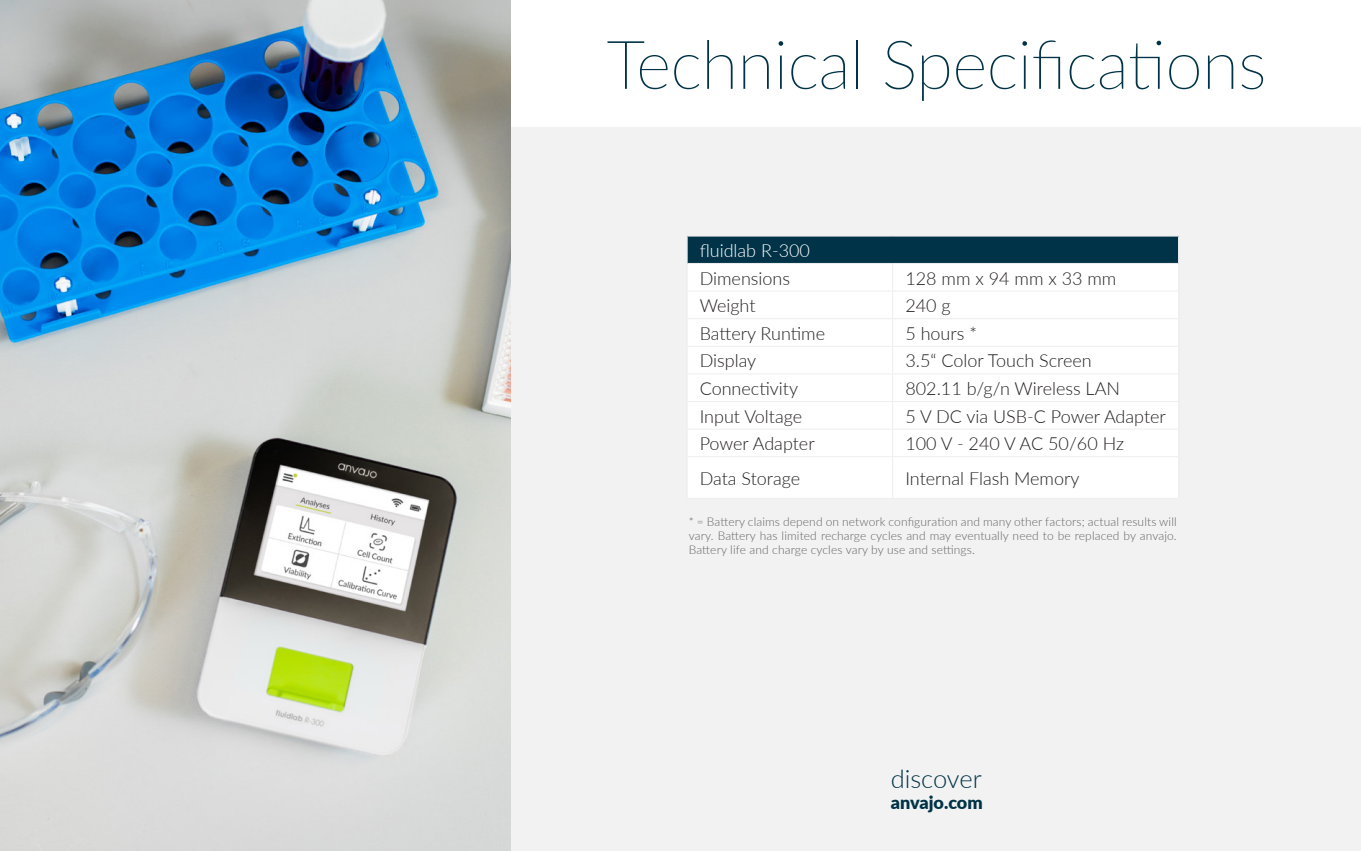
<style>
.page{position:relative;width:1361px;height:851px;background:#fff}
.page>*{position:absolute;margin:0;border:0;box-sizing:border-box;transform-origin:0 0}
.t1{font:100 67.5px "Lato";letter-spacing:-.01em;color:#003347}
.t2{font:300 25.5px "Lato";color:#003346}
.t3{font:300 18px "Lato";color:#231f20}
.t4{font:300 18px "Lato";color:#fff}
.t5{font:900 18px "Lato";color:#003346}
.t6{font:300 12px/14.4px "Lato";letter-spacing:.01em;color:#636366;text-align:justify}
</style>
<div class="page">
<div style="left:0;top:128px;width:1361px;height:722px;background:#f2f2f2"></div>
<div style="left:687px;top:236px;width:491px;height:27px;background:#003347"></div>
<div style="left:688px;top:264px;width:490px;height:234px;background:#fff"></div>
<hr style="left:686px;top:235px;width:206px;height:1px;background:#eeeeef">
<hr style="left:892px;top:235px;width:287px;height:1px;background:#eeeeef">
<hr style="left:687px;top:263px;width:205px;height:1px;background:#eeeeef">
<hr style="left:892px;top:263px;width:286px;height:1px;background:#eeeeef">
<hr style="left:687px;top:290px;width:205px;height:1px;background:#eeeeef">
<hr style="left:892px;top:290px;width:286px;height:1px;background:#eeeeef">
<hr style="left:687px;top:318px;width:205px;height:1px;background:#eeeeef">
<hr style="left:892px;top:318px;width:286px;height:1px;background:#eeeeef">
<hr style="left:687px;top:346px;width:205px;height:1px;background:#eeeeef">
<hr style="left:892px;top:346px;width:286px;height:1px;background:#eeeeef">
<hr style="left:687px;top:373px;width:205px;height:1px;background:#eeeeef">
<hr style="left:892px;top:373px;width:286px;height:1px;background:#eeeeef">
<hr style="left:687px;top:401px;width:205px;height:1px;background:#eeeeef">
<hr style="left:892px;top:401px;width:286px;height:1px;background:#eeeeef">
<hr style="left:687px;top:428px;width:205px;height:1px;background:#eeeeef">
<hr style="left:892px;top:428px;width:286px;height:1px;background:#eeeeef">
<svg style="left:892px;top:264px;width:1px;height:192px"></svg>
<hr style="left:687px;top:456px;width:205px;height:1px;background:#eeeeef">
<hr style="left:892px;top:456px;width:286px;height:1px;background:#eeeeef">
<hr style="left:892px;top:457px;width:1px;height:41px;background:#eeeeef">
<hr style="left:686px;top:498px;width:206px;height:1px;background:#eeeeef">
<hr style="left:892px;top:498px;width:287px;height:1px;background:#eeeeef">
<svg style="left:1178px;top:236px;width:1px;height:28px"></svg>
<hr style="left:686px;top:456px;width:1px;height:42px;background:#eeeeef">
<hr style="left:1178px;top:456px;width:1px;height:42px;background:#eeeeef">
<img style="left:0;top:0;width:510px;height:850px">
<p class="t1" style="left:606px;top:18px;width:661px">Technical Specifications</p>
<p class="t4" style="left:699px;top:238px;width:112px">fluidlab R-300</p>
<p class="t3" style="left:699px;top:265px;width:92px">Dimensions</p>
<p class="t3" style="left:905px;top:265px;width:213px">128 mm x 94 mm x 33 mm</p>
<p class="t3" style="left:699px;top:293px;width:57px">Weight</p>
<p class="t3" style="left:905px;top:293px;width:47px">240 g</p>
<p class="t3" style="left:699px;top:321px;width:127px">Battery Runtime</p>
<p class="t3" style="left:905px;top:321px;width:73px">5 hours *</p>
<p class="t3" style="left:699px;top:348px;width:58px">Display</p>
<p class="t3" style="left:905px;top:348px;width:188px">3.5“ Color Touch Screen</p>
<p class="t3" style="left:699px;top:376px;width:100px">Connectivity</p>
<p class="t3" style="left:905px;top:376px;width:216px">802.11 b/g/n Wireless LAN</p>
<p class="t3" style="left:699px;top:403px;width:104px">Input Voltage</p>
<p class="t3" style="left:905px;top:403px;width:262px">5 V DC via USB-C Power Adapter</p>
<p class="t3" style="left:699px;top:431px;width:117px">Power Adapter</p>
<p class="t3" style="left:905px;top:431px;width:220px">100 V - 240 V AC 50/60 Hz</p>
<p class="t3" style="left:699px;top:465px;width:102px">Data Storage</p>
<p class="t3" style="left:905px;top:465px;width:176px">Internal Flash Memory</p>
<p class="t6" style="left:689px;top:513px;width:489px">* = Battery claims depend on network configuration and many other factors; actual results will vary. Battery has limited recharge cycles and may eventually need to be replaced by anvajo.<br>Battery life and charge cycles vary by use and settings.</p>
<p class="t2" style="left:890px;top:760px;width:93px">discover</p>
<p class="t5" style="left:890px;top:788px;width:94px">anvajo.com</p>
</div>
